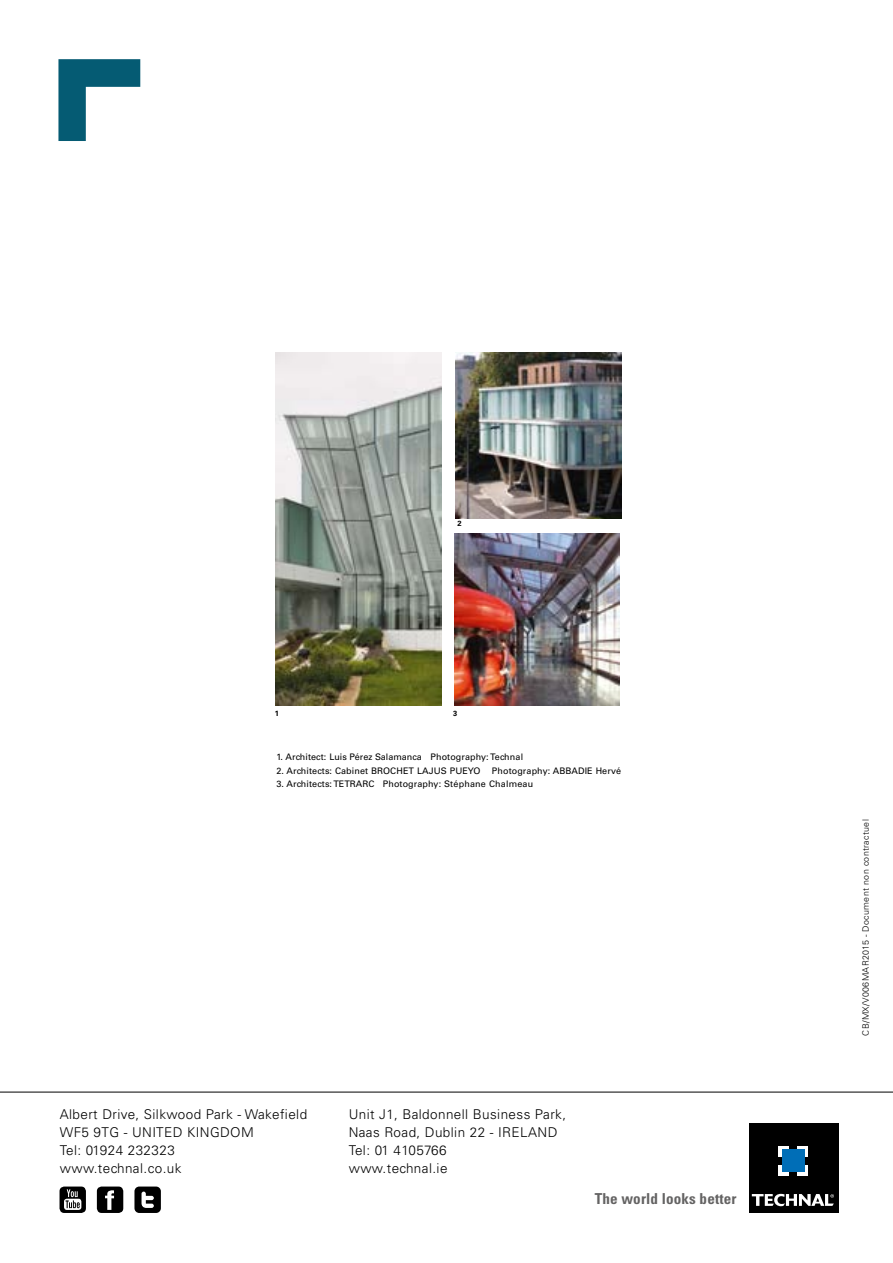
<style>
.page{position:relative;width:893px;height:1263px;background:#fff}
.page>*{position:absolute;margin:0;border:0;box-sizing:border-box;transform-origin:0 0}
.t1{font:700 condensed 15.15px "Univers LT Std";letter-spacing:.01em;color:#646363}
.t2{font:300 13.5px/18px "Univers LT Std";letter-spacing:.03em;color:#000}
.t3{font:9px "Univers LT Std";letter-spacing:.01em;color:#000}
.t4{font:300 8.85px "Univers LT Std";letter-spacing:.04em;color:#000}
.t5{font:700 7.5px "Univers LT Std";color:#000}
</style>
<div class="page">
<svg style="left:58px;top:59px;width:82px;height:82px"></svg>
<img style="left:275px;top:353px;width:166px;height:353px">
<img style="left:455px;top:353px;width:166px;height:166px">
<img style="left:454px;top:534px;width:165px;height:172px">
<hr style="left:0;top:1092px;width:893px;height:1px;background:#000">
<div style="left:749px;top:1123px;width:89px;height:89px;background:#000"></div>
<div style="left:778px;top:1146px;width:11px;height:11px;background:#fff"></div>
<svg style="left:797px;top:1146px;width:11px;height:11px"></svg>
<div style="left:778px;top:1165px;width:11px;height:11px;background:#fff"></div>
<div style="left:797px;top:1165px;width:11px;height:11px;background:#fff"></div>
<div style="left:782px;top:1150px;width:22px;height:22px;background:#006eb7"></div>
<svg style="left:752px;top:1194px;width:82px;height:12px"></svg>
<div style="left:60px;top:1186px;width:26px;height:27px;background:#000;border-radius:5px"></div>
<svg style="left:64px;top:1199px;width:17px;height:11px"></svg>
<svg style="left:66px;top:1189px;width:14px;height:19px"></svg>
<div style="left:97px;top:1186px;width:26px;height:27px;background:#000;border-radius:5px"></div>
<svg style="left:105px;top:1190px;width:9px;height:20px"></svg>
<div style="left:134px;top:1186px;width:27px;height:27px;background:#000;border-radius:5px"></div>
<svg style="left:142px;top:1191px;width:12px;height:17px"></svg>
<p class="t5" style="left:458px;top:519px;width:6px">2</p>
<p class="t5" style="left:275px;top:708px;width:6px">1</p>
<p class="t5" style="left:453px;top:708px;width:6px">3</p>
<p class="t3" style="left:276px;top:752px;width:248px">1. Architect: Luis Pérez Salamanca Photography: Technal</p>
<p class="t3" style="left:276px;top:765px;width:206px">2. Architects: Cabinet BROCHET LAJUS PUEYO</p>
<p class="t3" style="left:492px;top:765px;width:131px">Photography: ABBADIE Hervé</p>
<p class="t3" style="left:276px;top:779px;width:258px">3. Architects: TETRARC Photography: Stéphane Chalmeau</p>
<p class="t2" style="left:60px;top:1105px;width:249px">Albert Drive, Silkwood Park - Wakefield<br>WF5 9TG - UNITED KINGDOM<br>Tel: 01924 232323<br>www.technal.co.uk</p>
<p class="t2" style="left:349px;top:1105px;width:219px">Unit J1, Baldonnell Business Park,<br>Naas Road, Dublin 22 - IRELAND<br>Tel: 01 4105766<br>www.technal.ie</p>
<p class="t1" style="left:595px;top:1190px;width:143px">The world looks better</p>
<p class="t4" style="left:860px;top:1035px;width:218px;rotate:-90deg">CB/MX/V006MAR2015 - Document non contractuel</p>
</div>
